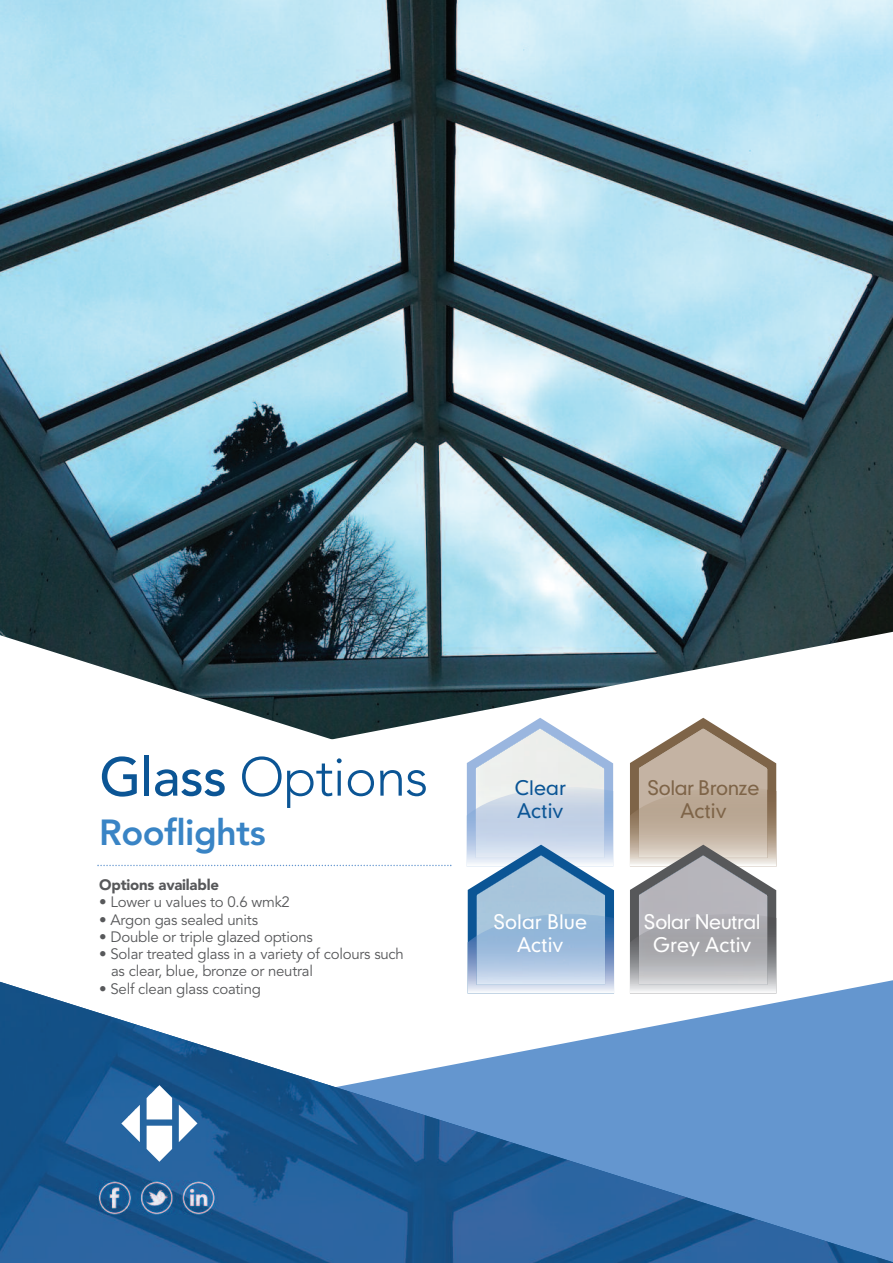
<style>
.page{position:relative;width:893px;height:1263px;background:#fff}
.page>*{position:absolute;margin:0;border:0;box-sizing:border-box;transform-origin:0 0}
.t1{font:300 54px "Avenir";letter-spacing:-.015em;color:#0b5595}
.t2{font:800 36px "Avenir";letter-spacing:-.015em;color:#3984c5}
.t3{font:19.35px/23.2px "Geometric 706 BT Medium B";letter-spacing:-.025em;color:#fff;text-align:center}
.t4{font:19.35px/23.2px "Geometric 706 BT Medium B";letter-spacing:-.025em;color:#7e6448;text-align:center}
.t5{font:19.35px/23.2px "Geometric 706 BT Medium B";color:#fff;text-align:center}
.t6{font:19.35px/23.2px "Geometric 706 BT Medium B";color:#0b5595}
.t7{font:15px/17.2px "Avenir";letter-spacing:-.015em;color:#57585a}
.t8{font:900 15px "Avenir";letter-spacing:-.015em;color:#57585a}
.s1{font-weight:500}
</style>
<div class="page">
<img style="left:0;top:0;width:893px;height:629px">
<svg style="left:0;top:631px;width:893px;height:347px"></svg>
<img style="left:0;top:981px;width:893px;height:282px">
<svg style="left:97px;top:865px;width:354px;height:1px"></svg>
<svg style="left:467px;top:718px;width:147px;height:276px"></svg>
<img style="left:468px;top:916px;width:146px;height:78px">
<img style="left:477px;top:914px;width:128px;height:71px">
<svg style="left:630px;top:718px;width:146px;height:198px;background:#bdb2a9"></svg>
<img style="left:630px;top:916px;width:146px;height:78px">
<img style="left:639px;top:914px;width:128px;height:71px">
<img style="left:97px;top:1180px;width:121px;height:34px">
<img style="left:114px;top:1084px;width:88px;height:79px">
<h1 class="t1" style="left:99px;top:755px;width:330px"><span class="s1">Glass</span> Options</h1>
<h2 class="t2" style="left:99px;top:818px;width:168px">Rooflights</h2>
<p class="t8" style="left:99px;top:879px;width:121px">Options available</p>
<p class="t7" style="left:99px;top:895px;width:192px">• Lower u values to 0.6 wmk2</p>
<p class="t7" style="left:99px;top:912px;width:160px">• Argon gas sealed units</p>
<p class="t7" style="left:99px;top:929px;width:215px">• Double or triple glazed options</p>
<p class="t7" style="left:111px;top:946px;width:294px;text-indent:-12px">• Solar treated glass in a variety of colours such as clear, blue, bronze or neutral</p>
<p class="t7" style="left:99px;top:981px;width:163px">• Self clean glass coating</p>
<p class="t6" style="left:515px;top:778px;width:53px">Clear<br>Activ</p>
<p class="t4" style="left:647px;top:778px;width:114px">Solar Bronze<br>Activ</p>
<p class="t5" style="left:493px;top:912px;width:95px">Solar Blue<br>Activ</p>
<p class="t3" style="left:644px;top:912px;width:118px">Solar Neutral<br>Grey Activ</p>
</div>
